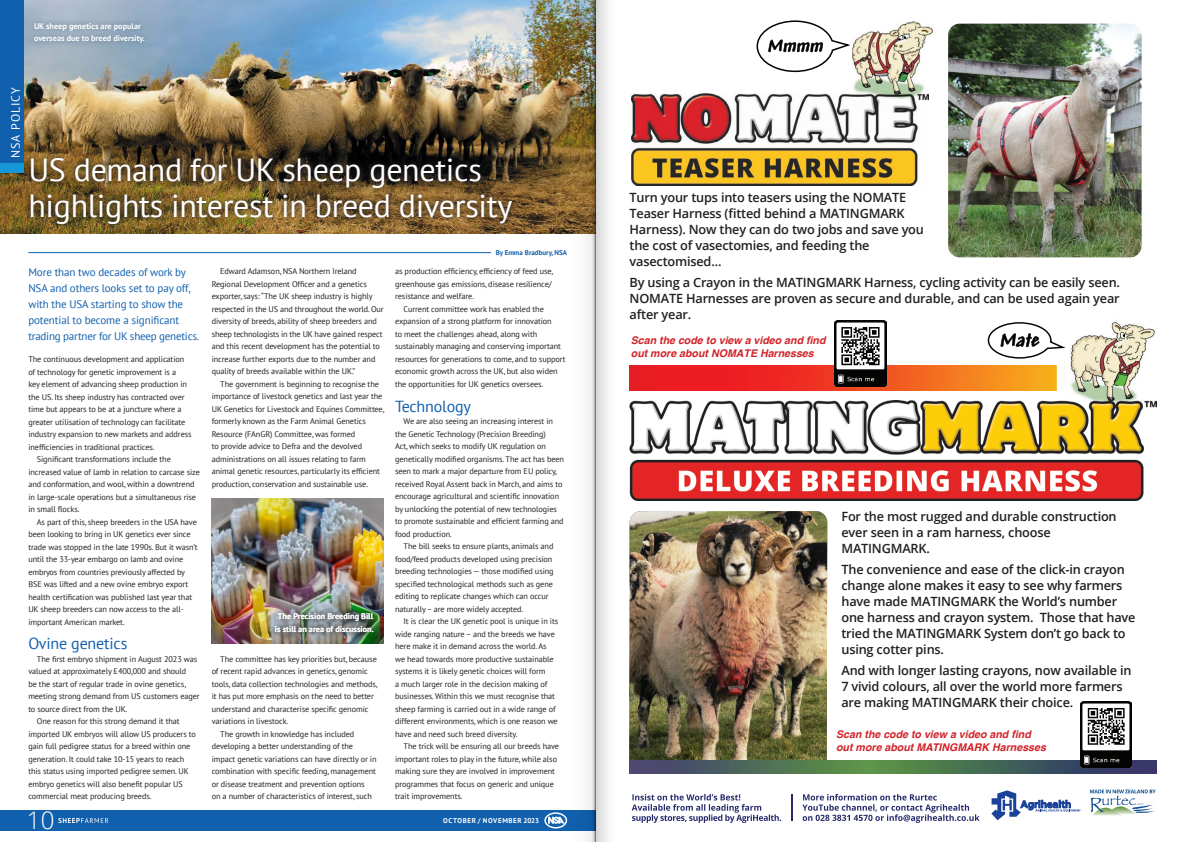
<style>
.page{position:relative;width:1191px;height:842px;background:#fff}
.page>*{position:absolute;margin:0;border:0;box-sizing:border-box;transform-origin:0 0}
.t1{font:32px/36px "PT Sans";letter-spacing:-.01em;color:#fff}
.t2{font:300 24.1px "Open Sans";color:#fff}
.t3{font:16px "PT Sans";letter-spacing:-.01em;color:#1160ae}
.t4{font:600 12.7px/15.9px "Open Sans";letter-spacing:-.015em;color:#231f20}
.t5{font:12px "PT Sans";letter-spacing:.08em;color:#fff}
.t6{font:11px/16px "PT Sans";letter-spacing:-.01em;color:#1160ae}
.t7{font:italic 700 10.6px/12.7px "Helvetica";color:#d1232a}
.t8{font:8.2px/12.5px "PT Sans";letter-spacing:-.01em;color:#231f20}
.t9{font:700 8.2px/12.5px "PT Sans";color:#fff;text-align:center}
.t10{font:700 7px "PT Sans";letter-spacing:.08em;color:#fff}
.t11{font:700 7px "PT Sans";color:#1160ae}
</style>
<div class="page">
<img style="left:629px;top:511px;width:198px;height:250px">
<img style="left:1072px;top:322px;width:83px;height:24px">
<img style="left:1064px;top:346px;width:61px;height:16px">
<img style="left:1125px;top:346px;width:21px;height:54px">
<img style="left:1064px;top:385px;width:61px;height:15px">
<img style="left:1064px;top:362px;width:82px;height:23px">
<svg style="left:987px;top:322px;width:78px;height:38px"></svg>
<img style="left:852px;top:22px;width:81px;height:77px">
<svg style="left:756px;top:20px;width:94px;height:53px"></svg>
<img style="left:631px;top:93px;width:297px;height:92px">
<img style="left:629px;top:365px;width:427px;height:26px">
<img style="left:629px;top:400px;width:527px;height:101px">
<svg style="left:802px;top:794px;width:177px;height:29px"></svg>
<svg style="left:791px;top:794px;width:1px;height:27px"></svg>
<svg style="left:631px;top:794px;width:150px;height:29px"></svg>
<img style="left:629px;top:761px;width:527px;height:13px">
<svg style="left:1090px;top:789px;width:66px;height:27px"></svg>
<svg style="left:991px;top:790px;width:89px;height:30px"></svg>
<img style="left:1080px;top:701px;width:51px;height:67px">
<svg style="left:1086px;top:706px;width:40px;height:40px"></svg>
<svg style="left:1087px;top:708px;width:37px;height:37px"></svg>
<img style="left:835px;top:320px;width:51px;height:67px">
<svg style="left:840px;top:325px;width:41px;height:42px"></svg>
<svg style="left:841px;top:327px;width:38px;height:38px"></svg>
<img style="left:948px;top:24px;width:193px;height:233px">
<img style="left:212px;top:498px;width:172px;height:146px">
<img style="left:0;top:0;width:569px;height:233px">
<hr style="left:28px;top:252px;width:539px;height:1px;background:#1160ae">
<svg style="left:25px;top:152px;width:492px;height:78px;background:#604a25"></svg>
<div style="left:491px;top:247px;width:79px;height:11px;background:#fff"></div>
<div style="left:266px;top:605px;width:115px;height:36px;background:#231f20;opacity:.75"></div>
<div style="left:28px;top:17px;width:122px;height:32px;background:#34556e;opacity:.6"></div>
<div style="left:0;top:810px;width:595px;height:21px;background:#1160ae"></div>
<svg style="left:544px;top:812px;width:23px;height:16px"></svg>
<svg style="left:58px;top:818px;width:50px;height:5px"></svg>
<div style="left:0;top:0;width:24px;height:163px;background:#1160ae"></div>
<div style="left:0;top:163px;width:24px;height:9px;background:#1797d5"></div>
<img style="left:569px;top:0;width:26px;height:842px">
<svg style="left:595px;top:0;width:13px;height:842px;fill:#e5e5e5"></svg>
<p class="t9" style="left:34px;top:20px;width:112px;text-align:left">UK sheep genetics are popular overseas due to breed diversity.</p>
<h3 class="t5" style="left:8px;top:158px;width:72px;rotate:-90deg">NSA POLICY</h3>
<p class="t1" style="left:28px;top:151px;width:485px">US demand for UK sheep genetics highlights interest in breed diversity</p>
<p class="t11" style="left:495px;top:248px;width:73px">By Emma Bradbury, NSA</p>
<p class="t6" style="left:28px;top:264px;width:172px">More than two decades of work by NSA and others looks set to pay off, with the USA starting to show the potential to become a significant trading partner for UK sheep genetics.</p>
<p class="t8" style="left:28px;top:353px;width:165px">The continuous development and application of technology for genetic improvement is a<br>key element of advancing sheep production in the US. Its sheep industry has contracted over time but appears to be at a juncture where a greater utilisation of technology can facilitate industry expansion to new markets and address inefficiencies in traditional practices.</p>
<p class="t8" style="left:28px;top:453px;width:173px;text-indent:9px">Significant transformations include the increased value of lamb in relation to carcase size and conformation, and wool, within a downtrend in large-scale operations but a simultaneous rise in small flocks.</p>
<p class="t8" style="left:28px;top:516px;width:171px;text-indent:9px">As part of this, sheep breeders in the USA have been looking to bring in UK genetics ever since trade was stopped in the late 1990s. But it wasn’t until the 33-year embargo on lamb and ovine embryos from countries previously affected by BSE was lifted and a new ovine embryo export health certification was published last year that UK sheep breeders can now access to the all&shy;important American market.</p>
<p class="t3" style="left:28px;top:633px;width:101px">Ovine genetics</p>
<p class="t8" style="left:28px;top:652px;width:173px;text-indent:9px">The first embryo shipment in August 2023 was valued at approximately £400,000 and should<br>be the start of regular trade in ovine genetics, meeting strong demand from US customers eager to source direct from the UK.</p>
<p class="t8" style="left:28px;top:715px;width:169px;text-indent:9px">One reason for this strong demand it that imported UK embryos will allow US producers to gain full pedigree status for a breed within one generation. It could take 10-15 years to reach this status using imported pedigree semen. UK embryo genetics will also benefit popular US commercial meat producing breeds.</p>
<p class="t8" style="left:212px;top:265px;width:173px;text-indent:9px">Edward Adamson, NSA Northern Ireland Regional Development Officer and a genetics exporter, says: “The UK sheep industry is highly respected in the US and throughout the world. Our diversity of breeds, ability of sheep breeders and sheep technologists in the UK have gained respect and this recent development has the potential to increase further exports due to the number and quality of breeds available within the UK.”</p>
<p class="t8" style="left:212px;top:377px;width:174px;text-indent:9px">The government is beginning to recognise the importance of livestock genetics and last year the UK Genetics for Livestock and Equines Committee, formerly known as the Farm Animal Genetics Resource (FAnGR) Committee, was formed<br>to provide advice to Defra and the devolved administrations on all issues relating to farm animal genetic resources, particularly its efficient production, conservation and sustainable use.</p>
<p class="t9" style="left:275px;top:610px;width:100px">The Precision Breeding Bill is still an area of discussion.</p>
<p class="t8" style="left:212px;top:652px;width:167px;text-indent:9px">The committee has key priorities but, because of recent rapid advances in genetics, genomic tools, data collection technologies and methods, it has put more emphasis on the need to better understand and characterise specific genomic variations in livestock.</p>
<p class="t8" style="left:212px;top:727px;width:166px;text-indent:9px">The growth in knowledge has included developing a better understanding of the impact genetic variations can have directly or in combination with specific feeding, management or disease treatment and prevention options<br>on a number of characteristics of interest, such</p>
<p class="t8" style="left:395px;top:265px;width:160px">as production efficiency, efficiency of feed use, greenhouse gas emissions, disease resilience/ resistance and welfare.</p>
<p class="t8" style="left:395px;top:302px;width:172px;text-indent:9px">Current committee work has enabled the expansion of a strong platform for innovation<br>to meet the challenges ahead, along with sustainably managing and conserving important resources for generations to come, and to support economic growth across the UK, but also widen the opportunities for UK genetics oversees.</p>
<p class="t3" style="left:395px;top:396px;width:77px">Technology</p>
<p class="t8" style="left:395px;top:415px;width:170px;text-indent:9px">We are also seeing an increasing interest in the Genetic Technology (Precision Breeding)<br>Act, which seeks to modify UK regulation on genetically modified organisms. The act has been seen to mark a major departure from EU policy, received Royal Assent back in March, and aims to encourage agricultural and scientific innovation by unlocking the potential of new technologies to promote sustainable and efficient farming and food production.</p>
<p class="t8" style="left:395px;top:540px;width:160px;text-indent:9px">The bill seeks to ensure plants, animals and food/feed products developed using precision breeding technologies — those modified using specified technological methods such as gene editing to replicate changes which can occur naturally – are more widely accepted.</p>
<p class="t8" style="left:395px;top:615px;width:165px;text-indent:9px">It is clear the UK genetic pool is unique in its wide ranging nature – and the breeds we have here make it in demand across the world. As we head towards more productive sustainable systems it is likely genetic choices will form<br>a much larger role in the decision making of businesses. Within this we must recognise that sheep farming is carried out in a wide range of different environments, which is one reason we have and need such breed diversity.</p>
<p class="t8" style="left:395px;top:740px;width:165px;text-indent:9px">The trick will be ensuring all our breeds have important roles to play in the future, while also making sure they are involved in improvement programmes that focus on generic and unique trait improvements.</p>
<h2 class="t2" style="left:27px;top:804px;width:29px">10</h2>
<p class="t10" style="left:443px;top:816px;width:97px">OCTOBER / NOVEMBER 2023</p>
<h3 class="t4" style="left:629px;top:189px;width:296px">Turn your tups into teasers using the NOMATE Teaser Harness (fitted behind a MATINGMARK Harness). Now they can do two jobs and save you the cost of vasectomies, and feeding the vasectomised...</h3>
<h3 class="t4" style="left:629px;top:274px;width:492px;text-align:justify">By using a Crayon in the MATINGMARK Harness, cycling activity can be easily seen.<br>NOMATE Harnesses are proven as secure and durable, and can be used again year after year.</h3>
<p class="t7" style="left:631px;top:334px;width:196px">Scan the code to view a video and find out more about NOMATE Harnesses</p>
<h3 class="t4" style="left:841px;top:508px;width:277px">For the most rugged and durable construction ever seen in a ram harness, choose<br>MATINGMARK.</h3>
<p class="t4" style="left:841px;top:561px;width:296px">The convenience and ease of the click-in crayon change alone makes it easy to see why farmers have made MATINGMARK the World’s number one harness and crayon system. Those that have tried the MATINGMARK System don’t go back to using cotter pins.</p>
<h3 class="t4" style="left:841px;top:662px;width:292px">And with longer lasting crayons, now available in<br>7 vivid colours, all over the world more farmers are making MATINGMARK their choice.</h3>
<p class="t7" style="left:836px;top:728px;width:211px">Scan the code to view a video and find out more about MATINGMARK Harnesses</p>
</div>
